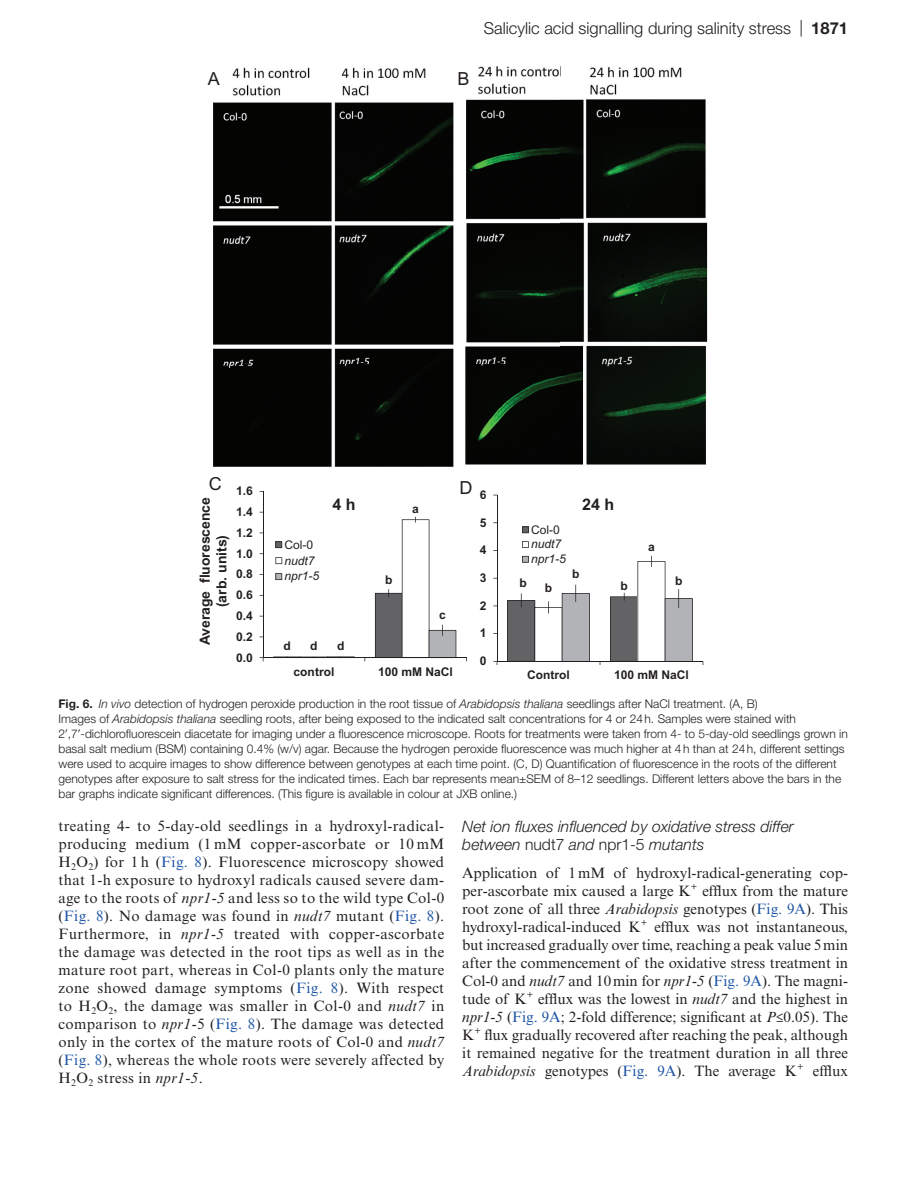
<style>
.page{position:relative;width:910px;height:1178px;background:#fff}
.page>*{position:absolute;margin:0;border:0;box-sizing:border-box;transform-origin:0 0}
.t1{font:18px "Arial";color:#231f20}
.t2{font:300 16.5px "Helvetica Neue LT Std";color:#231f20}
.t3{font:700 16.05px "Arial";color:#231f20}
.t4{font:italic 300 15.75px/18px "Helvetica Neue LT Std";color:#231f20}
.t5{font:15px/18px "Times New Roman MT Std";color:#231f20;text-align:justify}
.t6{font:700 13.95px/16.8px "Arial";color:#231f20;text-align:center}
.t7{font:300 12px/15px "Helvetica Neue LT Std";color:#231f20}
.t8{font:700 12px "Arial";color:#231f20}
.t9{font:italic 12px/15.9px "Arial";color:#231f20}
.t10{font:12px "Arial";color:#231f20}
.s1{font-weight:700}
.s2{font-style:italic}
.s3{font-family:"Arial Unicode MS";font-weight:400}
.s4{color:#1e56a6}
.s5{font-style:normal}
</style>
<div class="page">
<img style="left:213px;top:66px;width:495px;height:401px">
<svg style="left:273px;top:656px;width:81px;height:1px"></svg>
<svg style="left:375px;top:517px;width:81px;height:140px"></svg>
<hr style="left:263px;top:491px;width:1px;height:166px;background:#231f20">
<hr style="left:263px;top:657px;width:203px;height:1px;background:#231f20">
<svg style="left:275px;top:541px;width:7px;height:7px"></svg>
<svg style="left:275px;top:557px;width:7px;height:7px"></svg>
<svg style="left:275px;top:573px;width:7px;height:7px"></svg>
<svg style="left:507px;top:584px;width:82px;height:77px"></svg>
<svg style="left:610px;top:555px;width:82px;height:106px"></svg>
<hr style="left:496px;top:495px;width:1px;height:166px;background:#231f20">
<hr style="left:497px;top:661px;width:206px;height:1px;background:#231f20">
<svg style="left:522px;top:526px;width:7px;height:7px"></svg>
<svg style="left:522px;top:541px;width:7px;height:7px"></svg>
<svg style="left:522px;top:556px;width:7px;height:6px"></svg>
<p class="t1" style="left:208px;top:68px;width:14px">A</p>
<p class="t1" style="left:457px;top:68px;width:14px">B</p>
<p class="t2" style="left:484px;top:18px;width:365px">Salicylic acid signalling during salinity stress | <span class="s1">1871</span></p>
<p class="t1" style="left:209px;top:474px;width:14px">C</p>
<p class="t1" style="left:459px;top:477px;width:14px">D</p>
<p class="t8" style="left:236px;top:484px;width:18px">1.6</p>
<p class="t8" style="left:480px;top:487px;width:8px">6</p>
<p class="t6" style="left:196px;top:645px;width:150px;rotate:-90deg">Average fluorescence (arb. units)</p>
<p class="t3" style="left:332px;top:495px;width:25px">4 h</p>
<p class="t3" style="left:582px;top:495px;width:34px">24 h</p>
<p class="t8" style="left:412px;top:501px;width:8px">a</p>
<p class="t8" style="left:236px;top:504px;width:18px">1.4</p>
<p class="t8" style="left:480px;top:515px;width:8px">5</p>
<p class="t10" style="left:531px;top:522px;width:30px">Col-0</p>
<p class="t9" style="left:531px;top:537px;width:36px;line-height:14.7px">nudt7 npr1-5</p>
<p class="t8" style="left:236px;top:525px;width:18px">1.2</p>
<p class="t10" style="left:284px;top:537px;width:30px">Col-0</p>
<p class="t9" style="left:284px;top:552px;width:36px">nudt7 npr1-5</p>
<p class="t8" style="left:480px;top:543px;width:8px">4</p>
<p class="t8" style="left:236px;top:546px;width:18px">1.0</p>
<p class="t8" style="left:572px;top:566px;width:9px">b</p>
<p class="t8" style="left:236px;top:567px;width:18px">0.8</p>
<p class="t8" style="left:480px;top:570px;width:8px">3</p>
<p class="t8" style="left:385px;top:573px;width:9px">b</p>
<p class="t8" style="left:519px;top:575px;width:9px">b</p>
<p class="t8" style="left:545px;top:580px;width:9px">b</p>
<p class="t8" style="left:620px;top:578px;width:9px">b</p>
<p class="t8" style="left:236px;top:588px;width:18px">0.6</p>
<p class="t8" style="left:480px;top:598px;width:8px">2</p>
<p class="t8" style="left:236px;top:608px;width:18px">0.4</p>
<p class="t8" style="left:439px;top:608px;width:8px">c</p>
<p class="t8" style="left:480px;top:626px;width:8px">1</p>
<p class="t8" style="left:236px;top:629px;width:18px">0.2</p>
<p class="t8" style="left:337px;top:638px;width:9px">d</p>
<p class="t8" style="left:283px;top:638px;width:9px">d</p>
<p class="t8" style="left:310px;top:638px;width:9px">d</p>
<p class="t8" style="left:648px;top:539px;width:8px">a</p>
<p class="t8" style="left:675px;top:573px;width:9px">b</p>
<p class="t8" style="left:236px;top:650px;width:18px">0.0</p>
<p class="t8" style="left:293px;top:664px;width:42px">control</p>
<p class="t8" style="left:378px;top:664px;width:76px">100 mM NaCl</p>
<p class="t8" style="left:480px;top:653px;width:8px">0</p>
<p class="t8" style="left:527px;top:668px;width:44px">Control</p>
<p class="t8" style="left:614px;top:668px;width:76px">100 mM NaCl</p>
<p class="t7" style="left:58px;top:696px;width:790px"><span class="s1">Fig. 6.</span> <span class="s2">In vivo</span> detection of hydrogen peroxide production in the root tissue of <span class="s2">Arabidopsis thaliana</span> seedlings after NaCl treatment. (A, B)<br>Images of <span class="s2">Arabidopsis thaliana</span> seedling roots, after being exposed to the indicated salt concentrations for 4 or 24h. Samples were stained with 2<span class="s3">′</span>,7<span class="s3">′</span>-dichlorofluorescein diacetate for imaging under a fluorescence microscope. Roots for treatments were taken from 4- to 5-day-old seedlings grown in basal salt medium (BSM) containing 0.4% (w/v) agar. Because the hydrogen peroxide fluorescence was much higher at 4h than at 24h, different settings were used to acquire images to show difference between genotypes at each time point. (C, D) Quantification of fluorescence in the roots of the different genotypes after exposure to salt stress for the indicated times. Each bar represents mean±SEM of 8–12 seedlings. Different letters above the bars in the bar graphs indicate significant differences. (This figure is available in colour at JXB online.)</p>
<p class="t5" style="left:58px;top:817px;width:387px">treating 4- to 5-day-old seedlings in a hydroxyl-radical&shy;producing medium (1 mM copper-ascorbate or 10 mM H<sub>2</sub>O<sub>2</sub>) for 1 h (<span class="s4">Fig. 8</span>). Fluorescence microscopy showed that 1-h exposure to hydroxyl radicals caused severe dam&shy;age to the roots of <span class="s2">npr1-5</span> and less so to the wild type Col-0 (<span class="s4">Fig. 8</span>). No damage was found in <span class="s2">nudt7</span> mutant (<span class="s4">Fig. 8</span>).<br>Furthermore, in <span class="s2">npr1-5</span> treated with copper-ascorbate the damage was detected in the root tips as well as in the mature root part, whereas in Col-0 plants only the mature zone showed damage symptoms (<span class="s4">Fig. 8</span>). With respect to H<sub>2</sub>O<sub>2</sub>, the damage was smaller in Col-0 and <span class="s2">nudt7</span> in comparison to <span class="s2">npr1</span>-5 (<span class="s4">Fig. 8</span>). The damage was detected only in the cortex of the mature roots of Col-0 and <span class="s2">nudt7 </span>(<span class="s4">Fig. 8</span>), whereas the whole roots were severely affected by H<sub>2</sub>O<sub>2</sub> stress in <span class="s2">npr1-5</span>.</p>
<p class="t4" style="left:462px;top:816px;width:333px">Net ion fluxes influenced by oxidative stress differ between <span class="s5">nudt7</span> and <span class="s5">npr1-5</span> mutants</p>
<p class="t5" style="left:462px;top:864px;width:387px">Application of 1mM of hydroxyl-radical-generating cop&shy;per-ascorbate mix caused a large K<sup>+</sup> efflux from the mature root zone of all three <span class="s2">Arabidopsis</span> genotypes (<span class="s4">Fig. 9A</span>). This hydroxyl-radical-induced K<sup>+</sup> efflux was not instantaneous, but increased gradually over time, reaching a peak value 5min after the commencement of the oxidative stress treatment in Col-0 and <span class="s2">nudt7</span> and 10min for <span class="s2">npr1-5</span> (<span class="s4">Fig. 9A</span>). The magni&shy;tude of K<sup>+</sup> efflux was the lowest in <span class="s2">nudt7</span> and the highest in <span class="s2">npr1-5</span> (<span class="s4">Fig. 9A</span>; 2-fold difference; significant at <span class="s2">P</span>≤0.05). The K<sup>+</sup> flux gradually recovered after reaching the peak, although it remained negative for the treatment duration in all three <span class="s2">Arabidopsis</span> genotypes (<span class="s4">Fig. 9A</span>). The average K<sup>+</sup> efflux</p>
</div>
